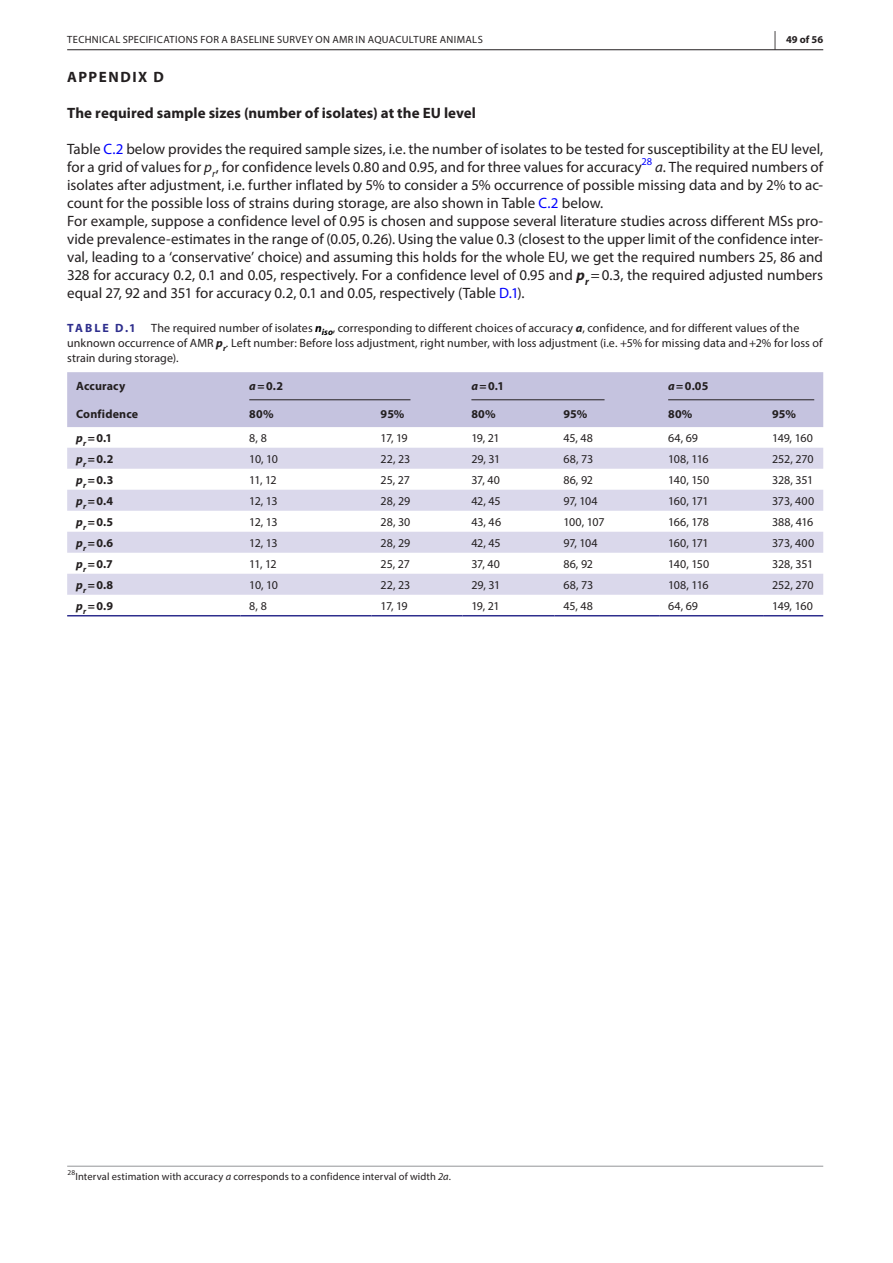
<style>
.page{position:relative;width:893px;height:1263px;background:#fff}
.page>*{position:absolute;margin:0;border:0;box-sizing:border-box;transform-origin:0 0}
.t1{font:15px/18px "Myriad Pro";color:#231f20}
.t2{font:700 15px "Myriad Pro";letter-spacing:.005em;color:#231f20}
.t3{font:700 15px "Myriad Pro";letter-spacing:.1em;color:#231f20}
.t4{font:12px/15px "Myriad Pro";letter-spacing:.005em;color:#231f20}
.t5{font:700 12px "Myriad Pro";letter-spacing:.01em;color:#231f20}
.t6{font:700 12px "Myriad Pro";letter-spacing:.165em;color:#2e2e8d}
.t7{font:10.5px "Myriad Pro";letter-spacing:.015em;color:#231f20}
.t8{font:10.5px "Myriad Pro";letter-spacing:.035em;color:#231f20}
.t9{font:700 10.5px "Myriad Pro";color:#231f20}
.t10{font:10.5px "Myriad Pro";color:#00f}
.t11{font:7.35px "Myriad Pro";color:#231f20}
.s1{font-size:18.6px}
.s2{color:#00f}
.s3{font-style:italic}
.s4{font-weight:700;font-style:italic}
.s5{font-weight:700;font-style:italic;color:#000}
</style>
<div class="page">
<hr style="left:67px;top:49px;width:756px;height:1px;background:#231f20">
<hr style="left:67px;top:1166px;width:756px;height:1px;background:#939598">
<div style="left:67px;top:372px;width:756px;height:55px;background:#c5c3df"></div>
<svg style="left:67px;top:448px;width:756px;height:147px;fill:#dad8eb"></svg>
<hr style="left:67px;top:615px;width:173px;height:1px;background:#2e2e8d">
<hr style="left:240px;top:615px;width:132px;height:1px;background:#2e2e8d">
<hr style="left:372px;top:615px;width:90px;height:1px;background:#2e2e8d">
<hr style="left:462px;top:615px;width:92px;height:1px;background:#2e2e8d">
<hr style="left:554px;top:615px;width:105px;height:1px;background:#2e2e8d">
<hr style="left:659px;top:615px;width:104px;height:1px;background:#2e2e8d">
<hr style="left:763px;top:615px;width:60px;height:1px;background:#2e2e8d">
<hr style="left:249px;top:399px;width:161px;height:1px;background:#231f20">
<hr style="left:471px;top:399px;width:134px;height:1px;background:#231f20">
<hr style="left:668px;top:399px;width:146px;height:1px;background:#231f20">
<p class="t8" style="left:67px;top:33px;width:417px">TECHNICAL SPECIFICATIONS FOR A BASELINE SURVEY ON AMR IN AQUACULTURE ANIMALS</p>
<p class="t9" style="left:774px;top:32px;width:51px"><span class="s1">|</span> 49 of 56</p>
<p class="t3" style="left:67px;top:67px;width:98px">APPENDIX D</p>
<p class="t2" style="left:67px;top:103px;width:410px">The required sample sizes (number of isolates) at the EU level</p>
<p class="t1" style="left:67px;top:140px;width:758px">Table <span class="s2">C.2</span> below provides the required sample sizes, i.e. the number of isolates to be tested for susceptibility at the EU level, for a grid of values for <span class="s3">p</span><sub>r</sub>, for confidence levels 0.80 and 0.95, and for three values for accuracy</p>
<p class="t10" style="left:641px;top:155px;width:12px">28</p>
<p class="t1" style="left:67px;top:158px;width:758px;text-indent:588px"><span class="s3">a</span>. The required numbers of isolates after adjustment, i.e. further inflated by 5% to consider a 5% occurrence of possible missing data and by 2% to ac&shy;count for the possible loss of strains during storage, are also shown in Table <span class="s2">C.2</span> below.<br>For example, suppose a confidence level of 0.95 is chosen and suppose several literature studies across different MSs pro&shy;vide prevalence-estimates in the range of (0.05, 0.26). Using the value 0.3 (closest to the upper limit of the confidence inter&shy;val, leading to a ‘conservative’ choice) and assuming this holds for the whole EU, we get the required numbers 25, 86 and 328 for accuracy 0.2, 0.1 and 0.05, respectively. For a confidence level of 0.95 and <span class="s4">p</span><sub>r</sub> =0.3, the required adjusted numbers equal 27, 92 and 351 for accuracy 0.2, 0.1 and 0.05, respectively (Table <span class="s2">D.1</span>).</p>
<p class="t4" style="left:67px;top:321px;width:757px;text-indent:84px">The required number of isolates <span class="s5">n</span><sub>iso</sub>, corresponding to different choices of accuracy <span class="s4">a</span>, confidence, and for different values of the unknown occurrence of AMR <span class="s4">p</span><sub>r</sub><span class="s3">.</span> Left number: Before loss adjustment, right number, with loss adjustment (i.e. +5% for missing data and+2% for loss of strain during storage).</p>
<p class="t5" style="left:76px;top:378px;width:51px">Accuracy</p>
<p class="t5" style="left:249px;top:378px;width:35px"><span class="s3">a</span>=0.2</p>
<p class="t5" style="left:471px;top:378px;width:34px"><span class="s3">a</span>=0.1</p>
<p class="t5" style="left:668px;top:378px;width:42px"><span class="s3">a</span>=0.05</p>
<p class="t5" style="left:76px;top:406px;width:64px">Confidence</p>
<p class="t5" style="left:249px;top:406px;width:26px">80%</p>
<p class="t5" style="left:381px;top:406px;width:25px">95%</p>
<p class="t5" style="left:471px;top:406px;width:26px">80%</p>
<p class="t5" style="left:563px;top:406px;width:25px">95%</p>
<p class="t5" style="left:668px;top:406px;width:26px">80%</p>
<p class="t5" style="left:772px;top:406px;width:25px">95%</p>
<p class="t5" style="left:76px;top:430px;width:38px"><span class="s3">p</span><sub>r</sub>=0.1</p>
<p class="t4" style="left:249px;top:430px;width:19px">8, 8</p>
<p class="t4" style="left:381px;top:430px;width:29px">17, 19</p>
<p class="t4" style="left:471px;top:430px;width:30px">19, 21</p>
<p class="t4" style="left:563px;top:430px;width:31px">45, 48</p>
<p class="t4" style="left:668px;top:430px;width:31px">64, 69</p>
<p class="t4" style="left:772px;top:430px;width:42px">149, 160</p>
<p class="t5" style="left:76px;top:451px;width:39px"><span class="s3">p</span><sub>r</sub>=0.2</p>
<p class="t4" style="left:249px;top:451px;width:30px">10, 10</p>
<p class="t4" style="left:381px;top:451px;width:31px">22, 23</p>
<p class="t4" style="left:471px;top:451px;width:30px">29, 31</p>
<p class="t4" style="left:563px;top:451px;width:31px">68, 73</p>
<p class="t4" style="left:668px;top:451px;width:42px">108, 116</p>
<p class="t4" style="left:772px;top:451px;width:43px">252, 270</p>
<p class="t5" style="left:76px;top:472px;width:39px"><span class="s3">p</span><sub>r</sub>=0.3</p>
<p class="t4" style="left:249px;top:472px;width:29px">11, 12</p>
<p class="t4" style="left:381px;top:472px;width:31px">25, 27</p>
<p class="t4" style="left:471px;top:472px;width:30px">37, 40</p>
<p class="t4" style="left:563px;top:472px;width:31px">86, 92</p>
<p class="t4" style="left:668px;top:472px;width:42px">140, 150</p>
<p class="t4" style="left:772px;top:472px;width:43px">328, 351</p>
<p class="t5" style="left:76px;top:493px;width:38px"><span class="s3">p</span><sub>r</sub>=0.4</p>
<p class="t4" style="left:249px;top:493px;width:30px">12, 13</p>
<p class="t4" style="left:381px;top:493px;width:31px">28, 29</p>
<p class="t4" style="left:471px;top:493px;width:31px">42, 45</p>
<p class="t4" style="left:563px;top:493px;width:36px">97, 104</p>
<p class="t4" style="left:668px;top:493px;width:42px">160, 171</p>
<p class="t4" style="left:772px;top:493px;width:44px">373, 400</p>
<p class="t5" style="left:76px;top:514px;width:39px"><span class="s3">p</span><sub>r</sub>=0.5</p>
<p class="t4" style="left:249px;top:514px;width:30px">12, 13</p>
<p class="t4" style="left:381px;top:514px;width:31px">28, 30</p>
<p class="t4" style="left:471px;top:514px;width:31px">43, 46</p>
<p class="t4" style="left:563px;top:514px;width:43px">100, 107</p>
<p class="t4" style="left:668px;top:514px;width:42px">166, 178</p>
<p class="t4" style="left:772px;top:514px;width:43px">388, 416</p>
<p class="t5" style="left:76px;top:535px;width:38px"><span class="s3">p</span><sub>r</sub>=0.6</p>
<p class="t4" style="left:249px;top:535px;width:30px">12, 13</p>
<p class="t4" style="left:381px;top:535px;width:31px">28, 29</p>
<p class="t4" style="left:471px;top:535px;width:31px">42, 45</p>
<p class="t4" style="left:563px;top:535px;width:36px">97, 104</p>
<p class="t4" style="left:668px;top:535px;width:42px">160, 171</p>
<p class="t4" style="left:772px;top:535px;width:44px">373, 400</p>
<p class="t5" style="left:76px;top:556px;width:38px"><span class="s3">p</span><sub>r</sub>=0.7</p>
<p class="t4" style="left:249px;top:556px;width:29px">11, 12</p>
<p class="t4" style="left:381px;top:556px;width:31px">25, 27</p>
<p class="t4" style="left:471px;top:556px;width:30px">37, 40</p>
<p class="t4" style="left:563px;top:556px;width:31px">86, 92</p>
<p class="t4" style="left:668px;top:556px;width:42px">140, 150</p>
<p class="t4" style="left:772px;top:556px;width:43px">328, 351</p>
<p class="t5" style="left:76px;top:577px;width:39px"><span class="s3">p</span><sub>r</sub>=0.8</p>
<p class="t4" style="left:249px;top:577px;width:30px">10, 10</p>
<p class="t4" style="left:381px;top:577px;width:31px">22, 23</p>
<p class="t4" style="left:471px;top:577px;width:30px">29, 31</p>
<p class="t4" style="left:563px;top:577px;width:31px">68, 73</p>
<p class="t4" style="left:668px;top:577px;width:42px">108, 116</p>
<p class="t4" style="left:772px;top:577px;width:43px">252, 270</p>
<p class="t5" style="left:76px;top:598px;width:38px"><span class="s3">p</span><sub>r</sub>=0.9</p>
<p class="t4" style="left:249px;top:598px;width:19px">8, 8</p>
<p class="t4" style="left:381px;top:598px;width:29px">17, 19</p>
<p class="t4" style="left:471px;top:598px;width:30px">19, 21</p>
<p class="t4" style="left:563px;top:598px;width:31px">45, 48</p>
<p class="t4" style="left:668px;top:598px;width:31px">64, 69</p>
<p class="t4" style="left:772px;top:598px;width:42px">149, 160</p>
<p class="t6" style="left:67px;top:321px;width:70px">TABLE D.1</p>
<p class="t11" style="left:68px;top:1168px;width:9px">28</p>
<p class="t7" style="left:75px;top:1170px;width:377px">Interval estimation with accuracy <span class="s3">a</span> corresponds to a confidence interval of width <span class="s3">2a</span>.</p>
</div>
